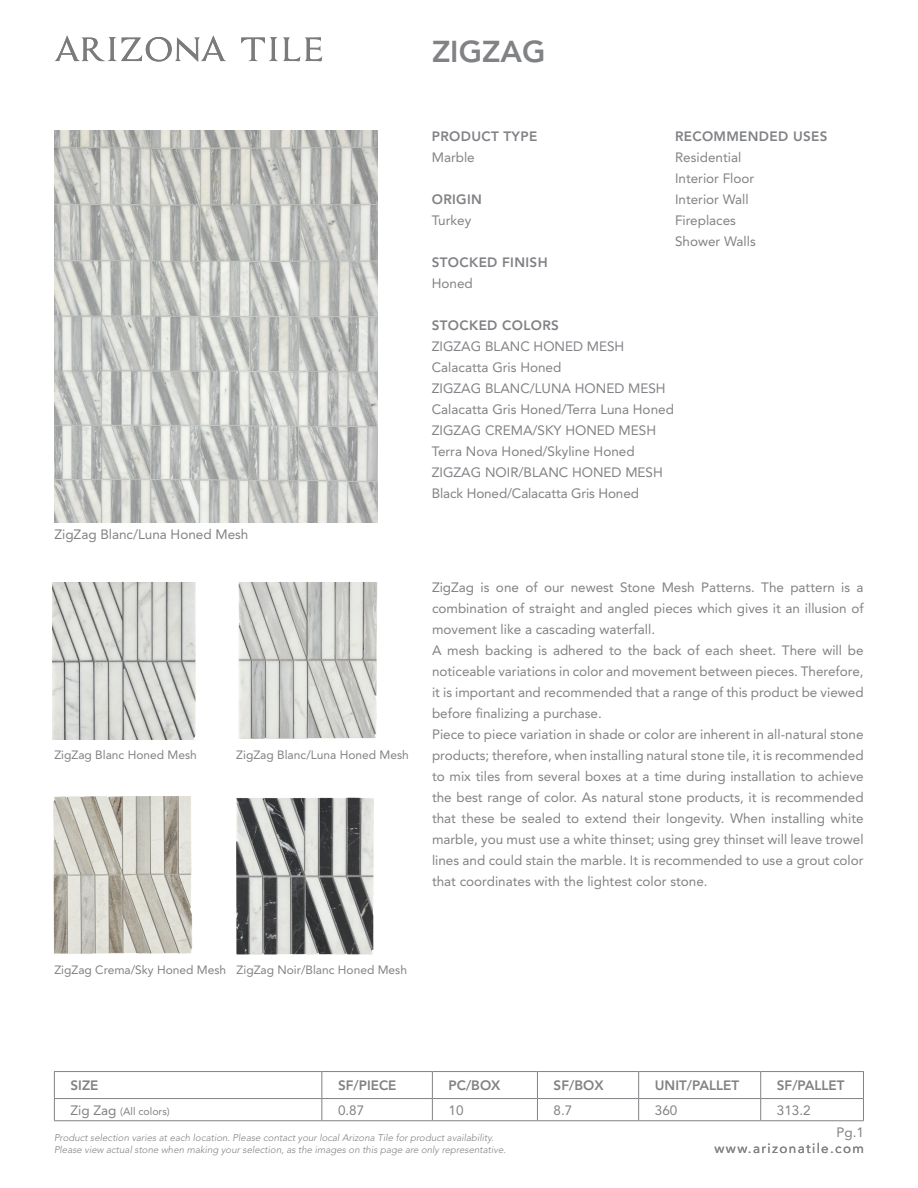
<style>
.page{position:relative;width:918px;height:1188px;background:#fff}
.page>*{position:absolute;margin:0;border:0;box-sizing:border-box;transform-origin:0 0}
.t1{font:800 30px "Avenir LT Std";color:#808285}
.t2{font:13.5px/21px "Avenir LT Std";color:#808285}
.t3{font:800 13.5px "Avenir LT Std";letter-spacing:.025em;color:#808285}
.t4{font:800 13.5px "Avenir LT Std";color:#808285}
.t5{font:13.5px "Avenir LT Std";letter-spacing:.1em;color:#808285}
.t6{font:12px "Avenir LT Std";color:#808285}
.t7{font:10.5px "Avenir LT Std";color:#808285}
.t8{font:italic 300 9.75px "Avenir LT Std";color:#808285}
.s1{font-size:13.5px}
</style>
<div class="page">
<svg style="left:55px;top:35px;width:171px;height:27px"></svg>
<svg style="left:241px;top:37px;width:81px;height:24px"></svg>
<img style="left:238px;top:582px;width:140px;height:156px">
<img style="left:53px;top:582px;width:143px;height:158px">
<img style="left:53px;top:797px;width:140px;height:157px">
<img style="left:237px;top:797px;width:137px;height:157px">
<img style="left:54px;top:131px;width:324px;height:391px">
<hr style="left:54px;top:1071px;width:268px;height:1px;background:#808285">
<hr style="left:322px;top:1071px;width:110px;height:1px;background:#808285">
<hr style="left:432px;top:1071px;width:105px;height:1px;background:#808285">
<hr style="left:537px;top:1071px;width:102px;height:1px;background:#808285">
<hr style="left:639px;top:1071px;width:122px;height:1px;background:#808285">
<hr style="left:761px;top:1071px;width:103px;height:1px;background:#808285">
<hr style="left:54px;top:1098px;width:268px;height:1px;background:#808285">
<svg style="left:54px;top:1072px;width:1px;height:48px"></svg>
<hr style="left:322px;top:1098px;width:110px;height:1px;background:#808285">
<svg style="left:321px;top:1072px;width:1px;height:48px"></svg>
<hr style="left:432px;top:1098px;width:105px;height:1px;background:#808285">
<svg style="left:432px;top:1072px;width:1px;height:48px"></svg>
<hr style="left:537px;top:1098px;width:102px;height:1px;background:#808285">
<svg style="left:537px;top:1072px;width:1px;height:48px"></svg>
<hr style="left:639px;top:1098px;width:122px;height:1px;background:#808285">
<svg style="left:638px;top:1072px;width:1px;height:48px"></svg>
<hr style="left:761px;top:1098px;width:103px;height:1px;background:#808285">
<svg style="left:760px;top:1072px;width:1px;height:48px"></svg>
<svg style="left:863px;top:1072px;width:1px;height:48px"></svg>
<hr style="left:54px;top:1120px;width:268px;height:1px;background:#808285">
<hr style="left:322px;top:1120px;width:110px;height:1px;background:#808285">
<hr style="left:432px;top:1120px;width:105px;height:1px;background:#808285">
<hr style="left:537px;top:1120px;width:102px;height:1px;background:#808285">
<hr style="left:639px;top:1120px;width:122px;height:1px;background:#808285">
<hr style="left:761px;top:1120px;width:103px;height:1px;background:#808285">
<h1 class="t1" style="left:432px;top:33px;width:115px">ZIGZAG</h1>
<p class="t2" style="left:54px;top:524px;width:196px">ZigZag Blanc/Luna Honed Mesh</p>
<p class="t6" style="left:54px;top:748px;width:144px">ZigZag Blanc Honed Mesh</p>
<p class="t6" style="left:236px;top:748px;width:174px">ZigZag Blanc/Luna Honed Mesh</p>
<p class="t3" style="left:432px;top:128px;width:107px">PRODUCT TYPE</p>
<p class="t2" style="left:432px;top:147px;width:44px">Marble</p>
<p class="t3" style="left:432px;top:191px;width:52px">ORIGIN</p>
<p class="t2" style="left:432px;top:210px;width:41px">Turkey</p>
<p class="t3" style="left:432px;top:254px;width:117px">STOCKED FINISH</p>
<p class="t2" style="left:432px;top:273px;width:43px">Honed</p>
<p class="t3" style="left:432px;top:317px;width:129px">STOCKED COLORS</p>
<p class="t2" style="left:432px;top:336px;width:244px">ZIGZAG BLANC HONED MESH<br>Calacatta Gris Honed<br>ZIGZAG BLANC/LUNA HONED MESH<br>Calacatta Gris Honed/Terra Luna Honed<br>ZIGZAG CREMA/SKY HONED MESH<br>Terra Nova Honed/Skyline Honed<br>ZIGZAG NOIR/BLANC HONED MESH<br>Black Honed/Calacatta Gris Honed</p>
<p class="t3" style="left:675px;top:128px;width:154px">RECOMMENDED USES</p>
<p class="t2" style="left:675px;top:147px;width:82px">Residential<br>Interior Floor<br>Interior Wall<br>Fireplaces<br>Shower Walls</p>
<p class="t2" style="left:432px;top:577px;width:433px">ZigZag is one of our newest Stone Mesh Patterns. The pattern is a combination of straight and angled pieces which gives it an illusion of movement like a cascading waterfall.<br>A mesh backing is adhered to the back of each sheet. There will be noticeable variations in color and movement between pieces. Therefore, it is important and recommended that a range of this product be viewed before finalizing a purchase.<br>Piece to piece variation in shade or color are inherent in all-natural stone products; therefore, when installing natural stone tile, it is recommended to mix tiles from several boxes at a time during installation to achieve the best range of color. As natural stone products, it is recommended that these be sealed to extend their longevity. When installing white marble, you must use a white thinset; using grey thinset will leave trowel lines and could stain the marble. It is recommended to use a grout color that coordinates with the lightest color stone.</p>
<p class="t6" style="left:54px;top:963px;width:173px">ZigZag Crema/Sky Honed Mesh</p>
<p class="t6" style="left:237px;top:963px;width:172px">ZigZag Noir/Blanc Honed Mesh</p>
<p class="t3" style="left:71px;top:1077px;width:29px">SIZE</p>
<p class="t3" style="left:338px;top:1077px;width:60px">SF/PIECE</p>
<p class="t3" style="left:449px;top:1077px;width:53px">PC/BOX</p>
<p class="t3" style="left:554px;top:1077px;width:51px">SF/BOX</p>
<p class="t4" style="left:655px;top:1077px;width:86px">UNIT/PALLET</p>
<p class="t4" style="left:777px;top:1077px;width:69px">SF/PALLET</p>
<p class="t7" style="left:71px;top:1105px;width:101px"><span class="s1">Zig Zag</span> (All colors)</p>
<p class="t2" style="left:338px;top:1100px;width:28px">0.87</p>
<p class="t2" style="left:449px;top:1100px;width:17px">10</p>
<p class="t2" style="left:554px;top:1100px;width:20px">8.7</p>
<p class="t2" style="left:655px;top:1100px;width:24px">360</p>
<p class="t2" style="left:777px;top:1100px;width:35px">313.2</p>
<p class="t2" style="left:836px;top:1122px;width:29px">Pg.1</p>
<p class="t8" style="left:54px;top:1132px;width:441px">Product selection varies at each location. Please contact your local Arizona Tile for product availability.</p>
<p class="t8" style="left:54px;top:1144px;width:454px">Please view actual stone when making your selection, as the images on this page are only representative.</p>
<p class="t5" style="left:715px;top:1141px;width:151px">www.arizonatile.com</p>
</div>
